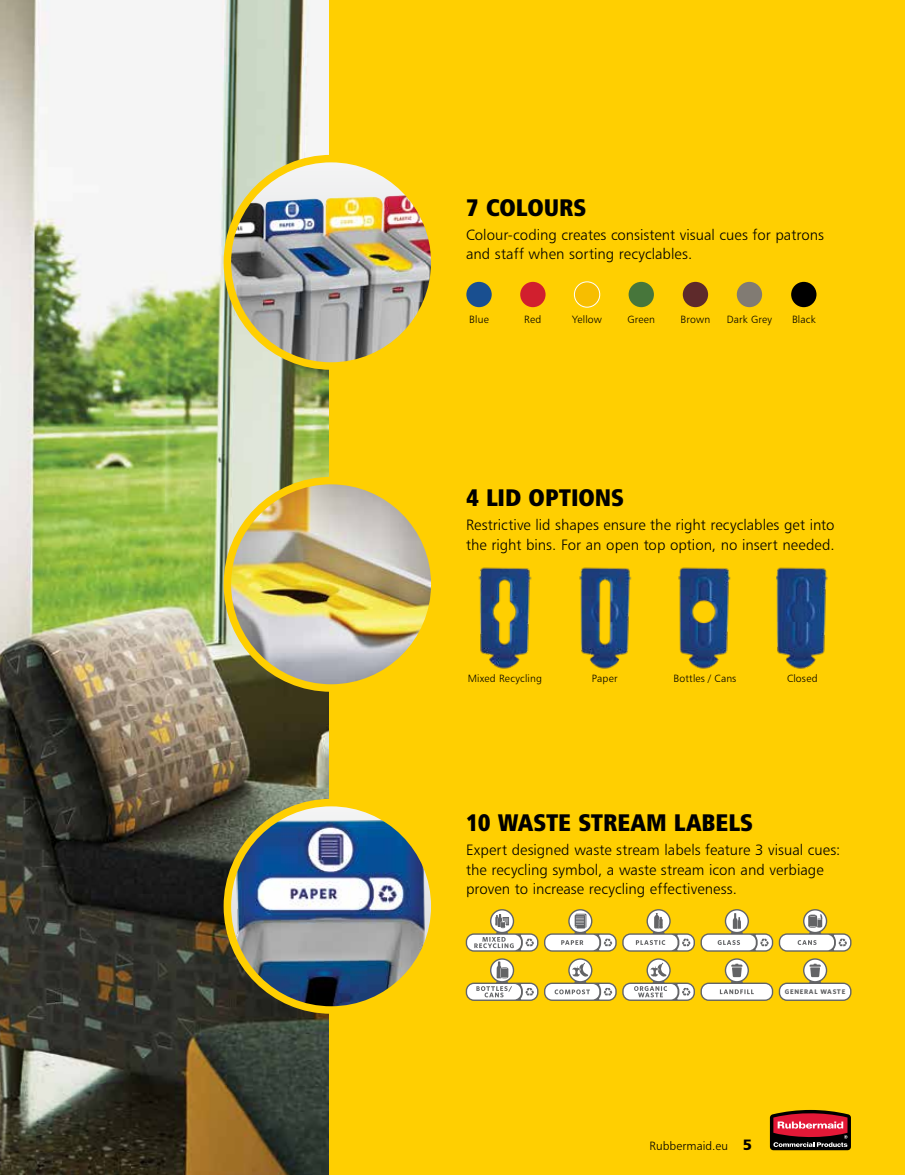
<style>
.page{position:relative;width:905px;height:1175px;background:#fff}
.page>*{position:absolute;margin:0;border:0;box-sizing:border-box;transform-origin:0 0}
.t1{font:24px "Humanist 777 BT Extra Black Cond B";color:#000}
.t2{font:15px/19.5px "Humanist 777 BT Light B";color:#000}
.t3{font:12px "Humanist 777 BT Light B";letter-spacing:.005em;color:#000}
.t4{font:10.5px "Humanist 777 BT Light B";letter-spacing:.015em;color:#000}
.t5{font:700 6.75px "Whitney";letter-spacing:.1em;color:#636466}
.s1{font-family:"Humanist 777 BT Black B";font-size:15px}
</style>
<div class="page">
<div style="left:328px;top:0;width:576px;height:1174px;background:#ffcf01"></div>
<img style="left:0;top:0;width:328px;height:1174px">
<svg style="left:227px;top:159px;width:208px;height:207px"></svg>
<img style="left:227px;top:195px;width:202px;height:171px">
<div style="left:223px;top:155px;width:215px;height:215px;border:8px solid #ffcf01;border-radius:50%"></div>
<img style="left:227px;top:802px;width:208px;height:208px;border-radius:104px">
<div style="left:223px;top:799px;width:215px;height:214px;border:8px solid #ffcf01;border-radius:50%"></div>
<img style="left:227px;top:480px;width:208px;height:208px;border-radius:104px">
<div style="left:223px;top:477px;width:215px;height:214px;border:8px solid #ffcf01;border-radius:50%"></div>
<div style="left:791px;top:282px;width:25px;height:25px;background:#000;border-radius:50%"></div>
<div style="left:628px;top:282px;width:26px;height:25px;background:#47763b;border-radius:50%"></div>
<div style="left:682px;top:282px;width:26px;height:25px;background:#5e2a2b;border-radius:50%"></div>
<div style="left:736px;top:282px;width:26px;height:25px;background:#817b73;border-radius:50%"></div>
<div style="left:574px;top:282px;width:25px;height:25px;background:#f7be00;border-radius:50%"></div>
<div style="left:574px;top:282px;width:26px;height:25px;border:1px solid #fff;border-radius:50%"></div>
<div style="left:520px;top:282px;width:25px;height:25px;background:#d11f2e;border-radius:50%"></div>
<div style="left:466px;top:282px;width:25px;height:25px;background:#194f90;border-radius:50%"></div>
<svg style="left:465px;top:909px;width:73px;height:42px"></svg>
<svg style="left:544px;top:909px;width:72px;height:42px"></svg>
<svg style="left:622px;top:909px;width:229px;height:42px"></svg>
<svg style="left:465px;top:958px;width:73px;height:43px"></svg>
<svg style="left:544px;top:958px;width:72px;height:43px"></svg>
<svg style="left:622px;top:958px;width:229px;height:43px"></svg>
<img style="left:678px;top:567px;width:53px;height:102px">
<img style="left:776px;top:567px;width:52px;height:102px">
<img style="left:478px;top:567px;width:54px;height:102px">
<img style="left:579px;top:567px;width:52px;height:102px">
<svg style="left:770px;top:1109px;width:80px;height:41px;background:#8b3635"></svg>
<h1 class="t1" style="left:466px;top:192px;width:122px">7 COLOURS</h1>
<p class="t2" style="left:466px;top:225px;width:359px">Colour-coding creates consistent visual cues for patrons and staff when sorting recyclables.</p>
<p class="t4" style="left:469px;top:313px;width:21px">Blue</p>
<p class="t4" style="left:524px;top:313px;width:19px">Red</p>
<p class="t4" style="left:572px;top:313px;width:31px">Yellow</p>
<p class="t4" style="left:627px;top:313px;width:29px">Green</p>
<p class="t4" style="left:680px;top:313px;width:31px">Brown</p>
<p class="t4" style="left:726px;top:313px;width:47px">Dark Grey</p>
<p class="t4" style="left:792px;top:313px;width:25px">Black</p>
<h1 class="t1" style="left:466px;top:482px;width:159px">4 LID OPTIONS</h1>
<p class="t2" style="left:466px;top:515px;width:370px">Restrictive lid shapes ensure the right recyclables get into the right bins. For an open top option, no insert needed.</p>
<p class="t4" style="left:468px;top:672px;width:76px">Mixed Recycling</p>
<p class="t4" style="left:592px;top:672px;width:27px">Paper</p>
<p class="t4" style="left:673px;top:672px;width:64px">Bottles / Cans</p>
<p class="t4" style="left:787px;top:672px;width:32px">Closed</p>
<h1 class="t1" style="left:466px;top:807px;width:288px">10 WASTE STREAM LABELS</h1>
<p class="t2" style="left:466px;top:839px;width:376px">Expert designed waste stream labels feature 3 visual cues: the recycling symbol, a waste stream icon and verbiage proven to increase recycling effectiveness.</p>
<p class="t5" style="left:784px;top:987px;width:62px">GENERAL WASTE</p>
<p class="t3" style="left:649px;top:1138px;width:104px">Rubbermaid.eu <span class="s1">5</span></p>
</div>
